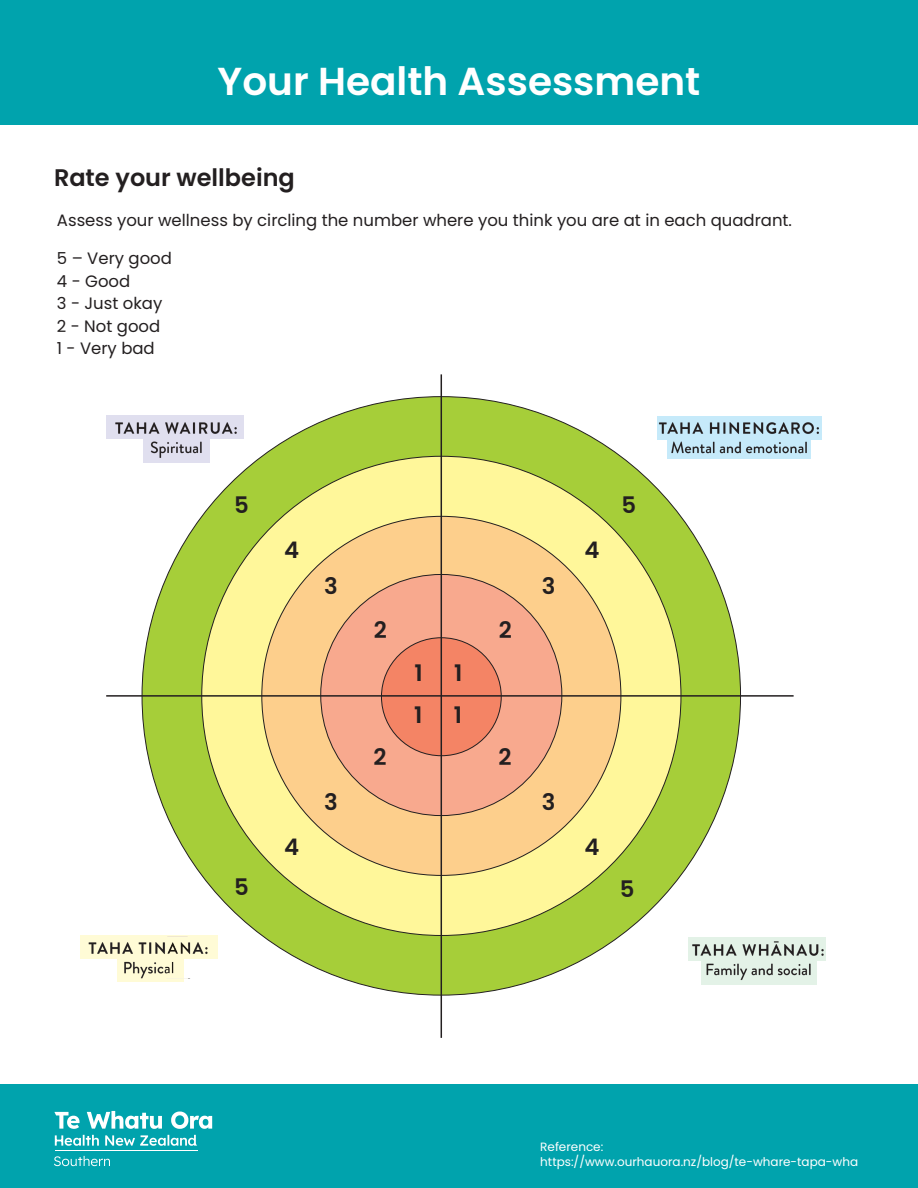
<style>
.page{position:relative;width:918px;height:1188px;background:#fff}
.page>*{position:absolute;margin:0;border:0;box-sizing:border-box;transform-origin:0 0}
.t1{font:600 39px "Poppins";color:#fff}
.t2{font:600 24px "Poppins";color:#231f20}
.t3{font:600 22.8px "Poppins";color:#231f20}
.t4{font:16.5px "Poppins";color:#231f20}
.t5{font:12px/14.4px "Poppins";color:#fff}
</style>
<div class="page">
<div style="left:0;top:1084px;width:918px;height:104px;background:#00a3ad"></div>
<div style="left:0;top:0;width:918px;height:124px;background:#00a3ad"></div>
<div style="left:142px;top:397px;width:599px;height:598px;background:#a6ce39;border-radius:50%"></div>
<div style="left:202px;top:456px;width:479px;height:479px;background:#fff79a;border-radius:50%"></div>
<div style="left:262px;top:516px;width:359px;height:359px;background:#fdcf8c;border-radius:50%"></div>
<div style="left:321px;top:574px;width:241px;height:242px;background:#f8a98e;border-radius:50%"></div>
<div style="left:381px;top:638px;width:120px;height:118px;background:#f48465;border-radius:50%"></div>
<hr style="left:441px;top:374px;width:1px;height:664px;background:#231f20">
<hr style="left:106px;top:695px;width:688px;height:2px;background:#231f20">
<img style="left:106px;top:415px;width:168px;height:60px">
<img style="left:586px;top:416px;width:236px;height:101px">
<div style="left:81px;top:935px;width:137px;height:24px;background:#fffbd6"></div>
<div style="left:118px;top:959px;width:66px;height:23px;background:#fffbd6"></div>
<img style="left:80px;top:936px;width:128px;height:42px">
<img style="left:688px;top:937px;width:138px;height:48px">
<svg style="left:54px;top:1111px;width:158px;height:18px"></svg>
<svg style="left:55px;top:1135px;width:142px;height:11px"></svg>
<hr style="left:55px;top:1150px;width:142px;height:1px;background:#fff">
<svg style="left:54px;top:1156px;width:56px;height:10px"></svg>
<p class="t1" style="left:218px;top:59px;width:484px">Your Health Assessment</p>
<p class="t2" style="left:54px;top:163px;width:242px">Rate your wellbeing</p>
<p class="t4" style="left:57px;top:211px;width:737px">Assess your wellness by circling the number where you think you are at in each quadrant.</p>
<p class="t4" style="left:57px;top:249px;width:117px">5 – Very good</p>
<p class="t4" style="left:57px;top:272px;width:75px">4 - Good</p>
<p class="t4" style="left:57px;top:294px;width:107px">3 - Just okay</p>
<p class="t4" style="left:57px;top:317px;width:105px">2 - Not good</p>
<p class="t4" style="left:57px;top:339px;width:99px">1 - Very bad</p>
<p class="t3" style="left:234px;top:491px;width:16px">5</p>
<p class="t3" style="left:621px;top:491px;width:16px">5</p>
<p class="t3" style="left:284px;top:537px;width:17px">4</p>
<p class="t3" style="left:584px;top:537px;width:17px">4</p>
<p class="t3" style="left:324px;top:573px;width:15px">3</p>
<p class="t3" style="left:542px;top:573px;width:15px">3</p>
<p class="t3" style="left:374px;top:617px;width:15px">2</p>
<p class="t3" style="left:499px;top:617px;width:15px">2</p>
<p class="t3" style="left:414px;top:660px;width:10px">1</p>
<p class="t3" style="left:454px;top:660px;width:10px">1</p>
<p class="t3" style="left:414px;top:702px;width:10px">1</p>
<p class="t3" style="left:454px;top:702px;width:10px">1</p>
<p class="t3" style="left:373px;top:744px;width:15px">2</p>
<p class="t3" style="left:499px;top:744px;width:15px">2</p>
<p class="t3" style="left:324px;top:789px;width:15px">3</p>
<p class="t3" style="left:542px;top:789px;width:15px">3</p>
<p class="t3" style="left:284px;top:834px;width:17px">4</p>
<p class="t3" style="left:584px;top:834px;width:17px">4</p>
<p class="t3" style="left:234px;top:874px;width:16px">5</p>
<p class="t3" style="left:620px;top:875px;width:16px">5</p>
<p class="t5" style="left:540px;top:1140px;width:319px">Reference: https://www.ourhauora.nz/blog/te-whare-tapa-wha</p>
</div>
